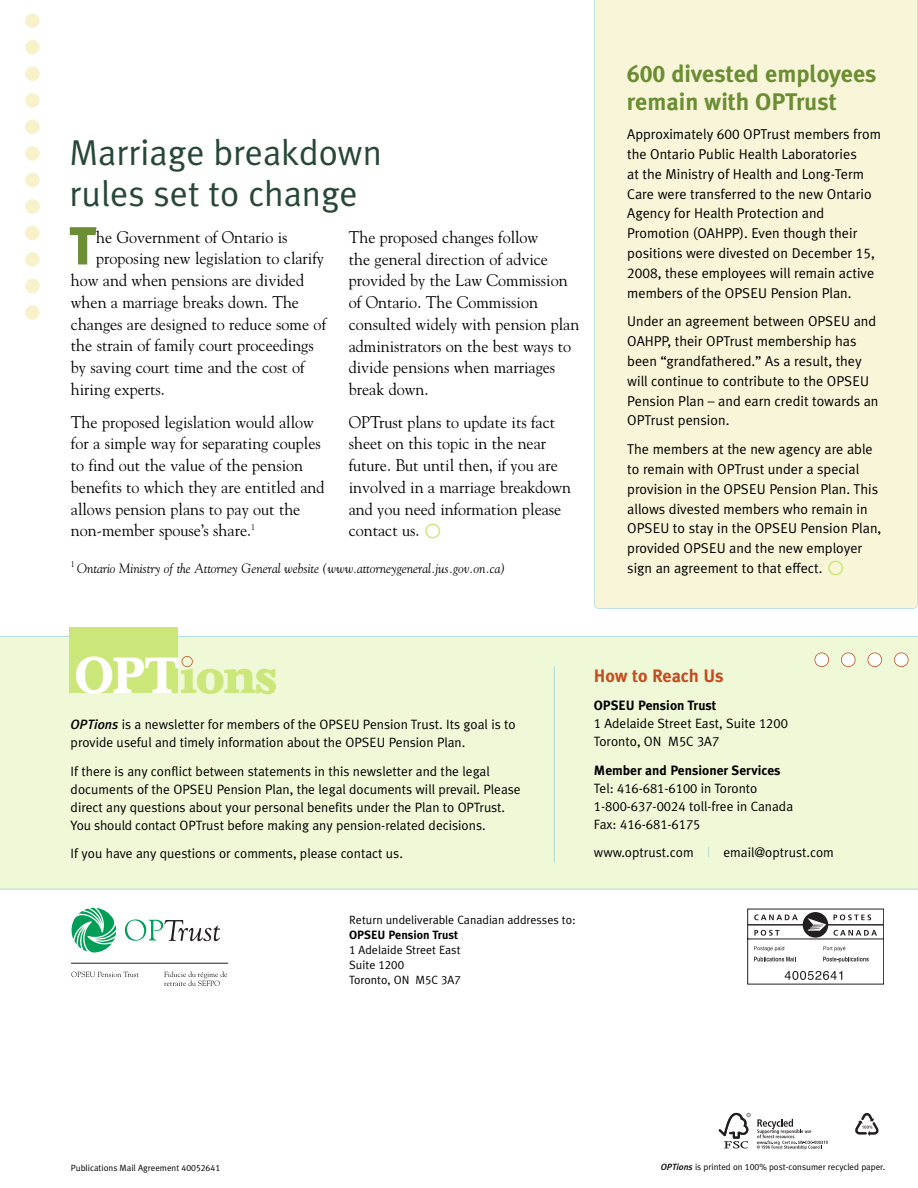
<style>
.page{position:relative;width:918px;height:1188px;background:#fff}
.page>*{position:absolute;margin:0;border:0;box-sizing:border-box;transform-origin:0 0}
.t1{font:900 53.55px "Meta Plus";color:#6b8d33;scale:.95 1}
.t2{font:700 50.1px "Baskerville BE";letter-spacing:-.02em;color:#cbe679;scale:.9 1}
.t3{font:36px/40.5px "Meta Plus Normal";color:#274836}
.t4{font:700 24px/28.5px "Meta Plus";color:#6b8d33}
.t5{font:700 18px "Meta Plus";color:#c44c1f}
.t6{font:16.8px/21.8px "Goudy";color:#000;scale:.95 1}
.t7{font:14.25px/19.8px "Meta Plus Normal";color:#000}
.t8{font:13.5px/18px "Meta Plus Normal";color:#000}
.t9{font:italic 13.5px "Goudy";color:#000;scale:.95 1}
.t10{font:700 13.5px "Meta Plus";color:#000}
.t11{font:13.5px "Meta Plus Normal Caps";color:#000}
.t12{font:12px/15px "Meta Plus Normal";color:#000}
.t13{font:700 12px "Meta Plus";color:#000}
.t14{font:9px "Meta Plus Normal";color:#000}
.s1{font-family:"Meta Plus Bold Caps";font-weight:400}
.s2{font-family:"Meta Plus Normal Caps"}
.s3{color:#fff}
.s4{font-family:"Meta Plus";font-weight:500;font-style:italic}
.s5{font-family:"Meta Plus Normal"}
.s6{color:#addbda}
</style>
<div class="page">
<div style="left:0;top:636px;width:918px;height:254px;background:#eff8d7"></div>
<svg style="left:71px;top:908px;width:45px;height:45px"></svg>
<svg style="left:125px;top:919px;width:95px;height:22px"></svg>
<svg style="left:71px;top:972px;width:68px;height:5px"></svg>
<svg style="left:164px;top:971px;width:63px;height:15px"></svg>
<hr style="left:71px;top:963px;width:157px;height:1px;background:#231f20">
<svg style="left:747px;top:909px;width:137px;height:75px"></svg>
<hr style="left:554px;top:666px;width:1px;height:196px;background:#addbda">
<div style="left:25px;top:146px;width:15px;height:15px;background:#f8f2cb;border-radius:50%"></div>
<div style="left:25px;top:173px;width:15px;height:14px;background:#f8f2cb;border-radius:50%"></div>
<div style="left:25px;top:199px;width:15px;height:15px;background:#f8f2cb;border-radius:50%"></div>
<div style="left:25px;top:226px;width:15px;height:14px;background:#f8f2cb;border-radius:50%"></div>
<div style="left:25px;top:252px;width:15px;height:15px;background:#f8f2cb;border-radius:50%"></div>
<div style="left:25px;top:279px;width:15px;height:14px;background:#f8f2cb;border-radius:50%"></div>
<div style="left:25px;top:305px;width:15px;height:15px;background:#f8f2cb;border-radius:50%"></div>
<div style="left:25px;top:14px;width:15px;height:14px;background:#f8f2cb;border-radius:50%"></div>
<div style="left:25px;top:40px;width:15px;height:15px;background:#f8f2cb;border-radius:50%"></div>
<div style="left:25px;top:67px;width:15px;height:14px;background:#f8f2cb;border-radius:50%"></div>
<div style="left:25px;top:93px;width:15px;height:15px;background:#f8f2cb;border-radius:50%"></div>
<div style="left:25px;top:120px;width:15px;height:14px;background:#f8f2cb;border-radius:50%"></div>
<div style="left:815px;top:653px;width:13px;height:13px;background:#fff;border-radius:50%"></div>
<div style="left:814px;top:652px;width:15px;height:15px;border:2px solid #c44c1f;border-radius:50%"></div>
<div style="left:842px;top:653px;width:13px;height:13px;background:#fff;border-radius:50%"></div>
<div style="left:841px;top:652px;width:15px;height:15px;border:2px solid #c44c1f;border-radius:50%"></div>
<div style="left:868px;top:653px;width:13px;height:13px;background:#fff;border-radius:50%"></div>
<div style="left:868px;top:652px;width:14px;height:15px;border:2px solid #c44c1f;border-radius:50%"></div>
<div style="left:895px;top:653px;width:13px;height:13px;background:#fff;border-radius:50%"></div>
<div style="left:894px;top:652px;width:15px;height:15px;border:2px solid #c44c1f;border-radius:50%"></div>
<div style="left:69px;top:627px;width:109px;height:66px;background:#cbe679"></div>
<div style="left:180px;top:646px;width:16px;height:20px;background:#eff8d7"></div>
<div style="left:182px;top:656px;width:11px;height:11px;border:2px solid #c44c1f;border-radius:50%"></div>
<div style="left:594px;top:0;width:324px;height:609px;background:#f9f5d8"></div>
<svg style="left:757px;top:1119px;width:71px;height:31px"></svg>
<svg style="left:719px;top:1113px;width:32px;height:35px"></svg>
<svg style="left:855px;top:1113px;width:24px;height:23px"></svg>
<svg style="left:829px;top:560px;width:14px;height:15px"></svg>
<h3 class="t3" style="left:69px;top:133px;width:314px">Marriage breakdown rules set to change</h3>
<p class="t6" style="left:349px;top:226px;width:244px">The proposed changes follow<br>the general direction of advice provided by the Law Commission of Ontario. The Commission consulted widely with pension plan administrators on the best ways to divide pensions when marriages break down.</p>
<p class="t6" style="left:349px;top:411px;width:236px">OPTrust plans to update its fact sheet on this topic in the near future. But until then, if you are involved in a marriage breakdown and you need information please contact us.</p>
<h1 class="t1" style="left:69px;top:215px;width:30px">T</h1>
<p class="t6" style="left:96px;top:226px;width:203px">he Government of Ontario is</p>
<p class="t6" style="left:96px;top:248px;width:241px">proposing new legislation to clarify</p>
<p class="t6" style="left:71px;top:270px;width:247px">how and when pensions are divided</p>
<p class="t6" style="left:71px;top:291px;width:242px">when a marriage breaks down. The</p>
<p class="t6" style="left:71px;top:313px;width:270px">changes are designed to reduce some of</p>
<p class="t6" style="left:71px;top:335px;width:257px">the strain of family court proceedings</p>
<p class="t6" style="left:71px;top:357px;width:248px">by saving court time and the cost of</p>
<p class="t6" style="left:71px;top:378px;width:100px">hiring experts.</p>
<p class="t6" style="left:71px;top:411px;width:268px">The proposed legislation would allow for a simple way for separating couples to find out the value of the pension benefits to which they are entitled and allows pension plans to pay out the non-member spouse’s share.<sup>1</sup></p>
<h3 class="t4" style="left:627px;top:59px;width:251px"><span class="s1">600</span> divested employees remain with OPTrust</h3>
<p class="t7" style="left:627px;top:124px;width:255px">Approximately <span class="s2">600</span> OPTrust members from the Ontario Public Health Laboratories<br>at the Ministry of Health and Long-Term Care were transferred to the new Ontario Agency for Health Protection and Promotion (OAHPP). Even though their positions were divested on December <span class="s2">15</span>, <span class="s2">2008</span>, these employees will remain active members of the OPSEU Pension Plan.</p>
<p class="t7" style="left:627px;top:312px;width:253px">Under an agreement between OPSEU and OAHPP, their OPTrust membership has been “grandfathered.” As a result, they will continue to contribute to the OPSEU Pension Plan – and earn credit towards an OPTrust pension.</p>
<p class="t7" style="left:627px;top:439px;width:256px">The members at the new agency are able to remain with OPTrust under a special provision in the OPSEU Pension Plan. This allows divested members who remain in OPSEU to stay in the OPSEU Pension Plan, provided OPSEU and the new employer</p>
<p class="t9" style="left:71px;top:560px;width:459px"><sup>1</sup> Ontario Ministry of the Attorney General website (www.attorneygeneral.jus.gov.on.ca)</p>
<p class="t7" style="left:627px;top:558px;width:197px">sign an agreement to that effect.</p>
<h2 class="t2" style="left:75px;top:658px;width:226px"><span class="s3">OPT</span>ions</h2>
<p class="t8" style="left:71px;top:715px;width:447px"><span class="s4">OPTions</span> is a newsletter for members of the OPSEU Pension Trust. Its goal is to provide useful and timely information about the OPSEU Pension Plan.</p>
<p class="t8" style="left:71px;top:762px;width:452px">If there is any conflict between statements in this newsletter and the legal documents of the OPSEU Pension Plan, the legal documents will prevail. Please direct any questions about your personal benefits under the Plan to OPTrust.<br>You should contact OPTrust before making any pension-related decisions.</p>
<p class="t8" style="left:71px;top:844px;width:334px">If you have any questions or comments, please contact us.</p>
<p class="t5" style="left:594px;top:665px;width:131px">How to Reach Us</p>
<p class="t10" style="left:594px;top:698px;width:124px">OPSEU Pension Trust</p>
<p class="t8" style="left:594px;top:715px;width:195px"><span class="s2">1</span> Adelaide Street East, Suite <span class="s2">1200<br></span>Toronto, ON <span class="s2">M5C 3A7</span></p>
<p class="t10" style="left:594px;top:762px;width:188px">Member and Pensioner Services</p>
<p class="t8" style="left:594px;top:779px;width:201px">Tel: <span class="s2">416-681-6100</span> in Toronto<br><span class="s2">1-800-637-0024</span> toll-free in Canada</p>
<p class="t11" style="left:594px;top:816px;width:108px"><span class="s5">Fax:</span> 416-681-6175</p>
<p class="t8" style="left:594px;top:844px;width:241px">www.optrust.com <span class="s6">|</span> email@optrust.com</p>
<p class="t12" style="left:349px;top:913px;width:228px">Return undeliverable Canadian addresses to:</p>
<p class="t13" style="left:349px;top:928px;width:110px">OPSEU Pension Trust</p>
<p class="t12" style="left:349px;top:943px;width:113px"><span class="s2">1</span> Adelaide Street East<br>Suite <span class="s2">1200<br></span>Toronto, ON <span class="s2">M5C 3A7</span></p>
<p class="t14" style="left:71px;top:1162px;width:151px">Publications Mail Agreement <span class="s2">40052641</span></p>
<p class="t14" style="left:661px;top:1161px;width:226px"><span class="s4">OPTions</span> is printed on <span class="s2">100</span>% post-consumer recycled paper.</p>
</div>
